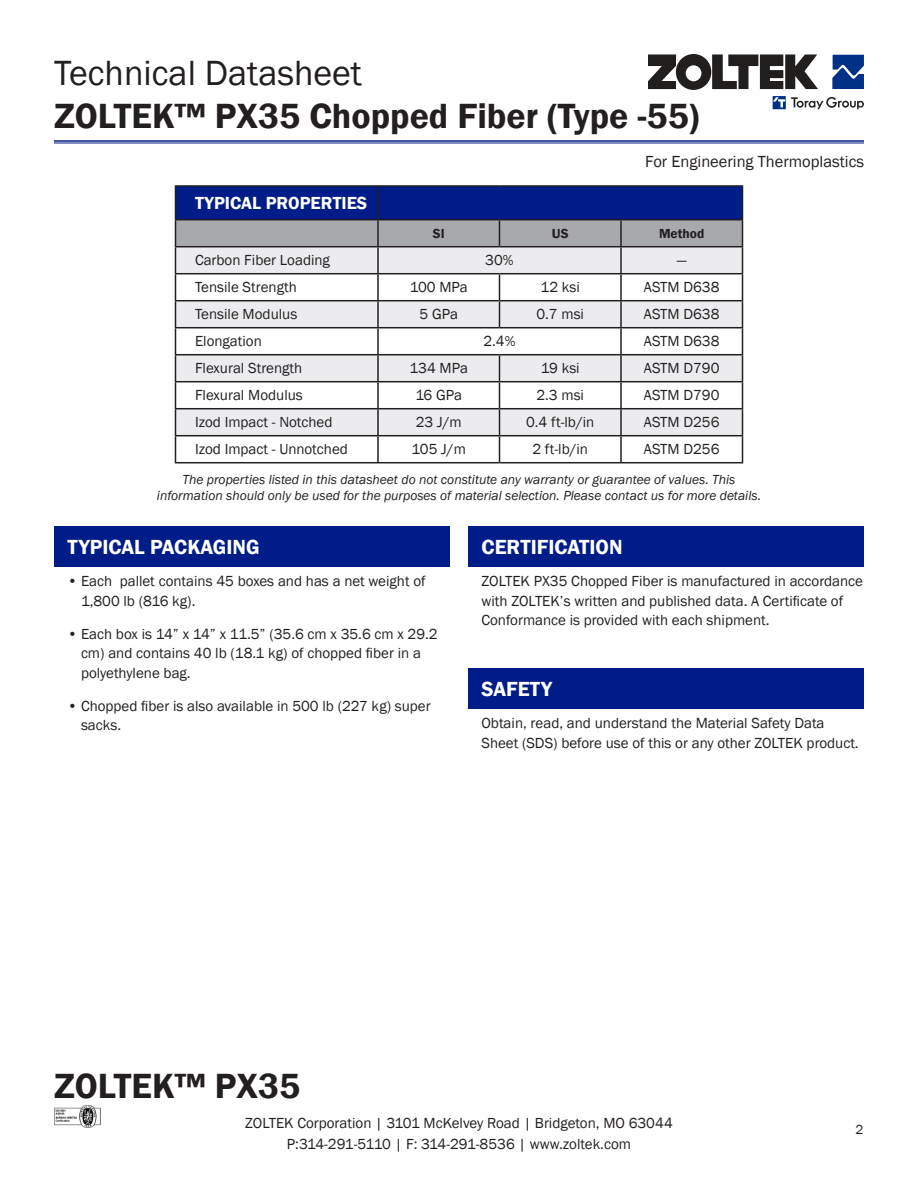
<style>
.page{position:relative;width:918px;height:1188px;background:#fff}
.page>*{position:absolute;margin:0;border:0;box-sizing:border-box;transform-origin:0 0}
.t1{font:600 36px "Franklin Gothic";color:#231f20}
.t2{font:36px "Franklin Gothic";color:#231f20}
.t3{font:600 21px "Franklin Gothic";color:#fff}
.t4{font:600 18px "Franklin Gothic";color:#fff}
.t5{font:16.5px "Franklin Gothic";color:#231f20}
.t6{font:15px/19.5px "Franklin Gothic";color:#231f20}
.t7{font:italic 13.5px/16.2px "Franklin Gothic";color:#231f20;text-align:center}
.t8{font:600 13.5px "Franklin Gothic";color:#231f20}
.t9{font:13.5px "Franklin Gothic";color:#231f20}
</style>
<div class="page">
<svg style="left:832px;top:54px;width:32px;height:35px"></svg>
<svg style="left:648px;top:54px;width:170px;height:36px"></svg>
<svg style="left:773px;top:96px;width:13px;height:13px"></svg>
<svg style="left:773px;top:97px;width:12px;height:10px"></svg>
<svg style="left:791px;top:97px;width:73px;height:12px"></svg>
<hr style="left:54px;top:140px;width:810px;height:2px;background:#001c88">
<hr style="left:54px;top:143px;width:810px;height:1px;background:#001c88">
<div style="left:54px;top:527px;width:396px;height:40px;background:#001c88"></div>
<div style="left:468px;top:527px;width:396px;height:40px;background:#001c88"></div>
<div style="left:468px;top:668px;width:396px;height:41px;background:#001c88"></div>
<hr style="left:175px;top:185px;width:203px;height:2px;background:#231f20">
<hr style="left:378px;top:185px;width:122px;height:2px;background:#231f20">
<hr style="left:500px;top:185px;width:121px;height:2px;background:#231f20">
<hr style="left:621px;top:185px;width:122px;height:2px;background:#231f20">
<svg style="left:175px;top:186px;width:568px;height:276px"></svg>
<hr style="left:175px;top:462px;width:203px;height:1px;background:#231f20">
<hr style="left:378px;top:462px;width:122px;height:1px;background:#231f20">
<hr style="left:500px;top:462px;width:121px;height:1px;background:#231f20">
<hr style="left:621px;top:462px;width:122px;height:1px;background:#231f20">
<img style="left:54px;top:1105px;width:47px;height:22px">
<p class="t2" style="left:54px;top:51px;width:309px">Technical Datasheet</p>
<p class="t1" style="left:54px;top:94px;width:647px">ZOLTEK™ PX35 Chopped Fiber (Type -55)</p>
<p class="t4" style="left:195px;top:192px;width:174px">TYPICAL PROPERTIES</p>
<p class="t5" style="left:645px;top:151px;width:220px">For Engineering Thermoplastics</p>
<p class="t8" style="left:433px;top:225px;width:13px">SI</p>
<p class="t8" style="left:552px;top:225px;width:18px">US</p>
<p class="t8" style="left:659px;top:225px;width:47px">Method</p>
<p class="t6" style="left:195px;top:251px;width:137px">Carbon Fiber Loading</p>
<p class="t6" style="left:485px;top:251px;width:30px">30%</p>
<p class="t6" style="left:677px;top:251px;width:12px">—</p>
<p class="t6" style="left:195px;top:278px;width:103px">Tensile Strength</p>
<p class="t6" style="left:410px;top:278px;width:60px">100 MPa</p>
<p class="t6" style="left:541px;top:278px;width:41px">12 ksi</p>
<p class="t6" style="left:644px;top:278px;width:77px">ASTM D638</p>
<p class="t6" style="left:195px;top:305px;width:104px">Tensile Modulus</p>
<p class="t6" style="left:420px;top:305px;width:40px">5 GPa</p>
<p class="t6" style="left:536px;top:305px;width:49px">0.7 msi</p>
<p class="t6" style="left:644px;top:305px;width:77px">ASTM D638</p>
<p class="t6" style="left:195px;top:332px;width:68px">Elongation</p>
<p class="t6" style="left:483px;top:332px;width:34px">2.4%</p>
<p class="t6" style="left:644px;top:332px;width:77px">ASTM D638</p>
<p class="t6" style="left:195px;top:359px;width:109px">Flexural Strength</p>
<p class="t6" style="left:410px;top:359px;width:60px">134 MPa</p>
<p class="t6" style="left:541px;top:359px;width:41px">19 ksi</p>
<p class="t6" style="left:644px;top:359px;width:77px">ASTM D790</p>
<p class="t6" style="left:195px;top:386px;width:109px">Flexural Modulus</p>
<p class="t6" style="left:415px;top:386px;width:48px">16 GPa</p>
<p class="t6" style="left:536px;top:386px;width:49px">2.3 msi</p>
<p class="t6" style="left:644px;top:386px;width:77px">ASTM D790</p>
<p class="t6" style="left:195px;top:413px;width:139px">Izod Impact - Notched</p>
<p class="t6" style="left:416px;top:413px;width:47px">23 J/m</p>
<p class="t6" style="left:526px;top:413px;width:70px">0.4 ft-lb/in</p>
<p class="t6" style="left:644px;top:413px;width:77px">ASTM D256</p>
<p class="t6" style="left:195px;top:440px;width:154px">Izod Impact - Unnotched</p>
<p class="t6" style="left:412px;top:440px;width:56px">105 J/m</p>
<p class="t6" style="left:532px;top:440px;width:57px">2 ft-lb/in</p>
<p class="t6" style="left:644px;top:440px;width:77px">ASTM D256</p>
<p class="t7" style="left:157px;top:471px;width:606px">The properties listed in this datasheet do not constitute any warranty or guarantee of values. This information should only be used for the purposes of material selection. Please contact us for more details.</p>
<p class="t3" style="left:68px;top:534px;width:194px">TYPICAL PACKAGING</p>
<p class="t6" style="left:81px;top:572px;width:346px;text-indent:-14px">• Each pallet contains 45 boxes and has a net weight of<br>1,800 lb (816 kg).</p>
<p class="t6" style="left:81px;top:624px;width:358px;text-indent:-14px">• Each box is 14” x 14” x 11.5” (35.6 cm x 35.6 cm x 29.2 cm) and contains 40 lb (18.1 kg) of chopped fiber in a polyethylene bag.</p>
<p class="t6" style="left:81px;top:696px;width:351px;text-indent:-14px">• Chopped fiber is also available in 500 lb (227 kg) super sacks.</p>
<p class="t3" style="left:482px;top:534px;width:143px">CERTIFICATION</p>
<p class="t6" style="left:482px;top:572px;width:383px">ZOLTEK PX35 Chopped Fiber is manufactured in accordance with ZOLTEK’s written and published data. A Certificate of<br>Conformance is provided with each shipment.</p>
<p class="t3" style="left:482px;top:676px;width:72px">SAFETY</p>
<p class="t6" style="left:482px;top:714px;width:379px">Obtain, read, and understand the Material Safety Data<br>Sheet (SDS) before use of this or any other ZOLTEK product.</p>
<p class="t1" style="left:54px;top:1063px;width:248px">ZOLTEK™ PX35</p>
<p class="t6" style="left:245px;top:1113px;width:429px;line-height:21px;text-align:center">ZOLTEK Corporation | 3101 McKelvey Road | Bridgeton, MO 63044<br>P:314-291-5110 | F: 314-291-8536 | www.zoltek.com</p>
<p class="t9" style="left:856px;top:1121px;width:9px">2</p>
</div>
